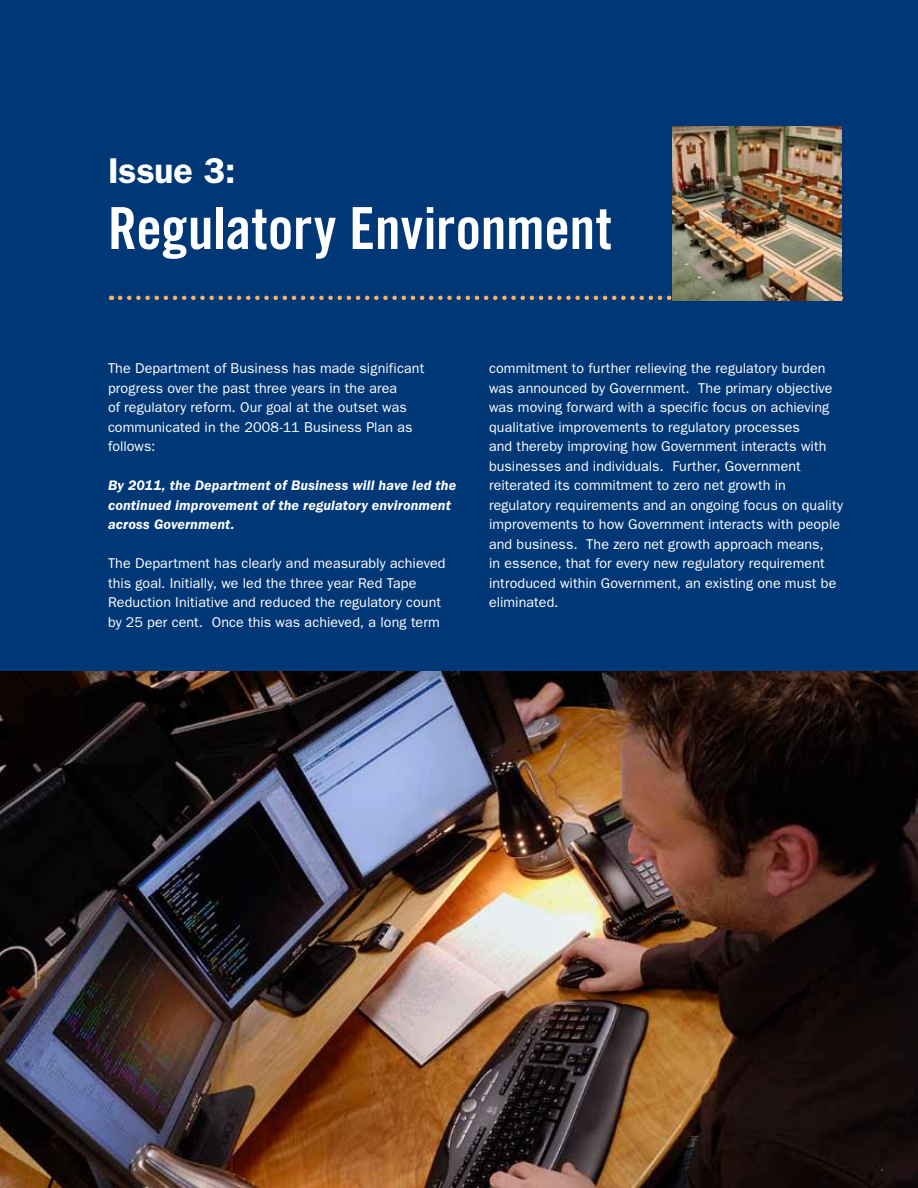
<style>
.page{position:relative;width:918px;height:1188px;background:#fff}
.page>*{position:absolute;margin:0;border:0;box-sizing:border-box;transform-origin:0 0}
.t1{font:58.05px "Trade Gothic LT Std Bd Cn 20";letter-spacing:-.005em;color:#fff}
.t2{font:600 36px "ITC Franklin Gothic Std";letter-spacing:-.005em;color:#fff}
.t3{font:14.25px/19.5px "ITC Franklin Gothic Std";letter-spacing:.005em;color:#fff}
.t4{font:italic 600 14.25px/19.5px "ITC Franklin Gothic Std";letter-spacing:.01em;color:#fff}
</style>
<div class="page">
<div style="left:0;top:0;width:918px;height:672px;background:#003877"></div>
<svg style="left:120px;top:296px;width:552px;height:4px"></svg>
<img style="left:672px;top:126px;width:169px;height:174px">
<img style="left:0;top:672px;width:918px;height:516px">
<h2 class="t2" style="left:108px;top:149px;width:129px">Issue 3:</h2>
<h1 class="t1" style="left:108px;top:193px;width:505px">Regulatory Environment</h1>
<p class="t3" style="left:108px;top:359px;width:318px">The Department of Business has made significant progress over the past three years in the area<br>of regulatory reform. Our goal at the outset was communicated in the 2008-11 Business Plan as follows:</p>
<p class="t4" style="left:108px;top:476px;width:350px">By 2011, the Department of Business will have led the continued improvement of the regulatory environment across Government.</p>
<p class="t3" style="left:108px;top:554px;width:339px">The Department has clearly and measurably achieved this goal. Initially, we led the three year Red Tape Reduction Initiative and reduced the regulatory count by 25 per cent. Once this was achieved, a long term</p>
<p class="t3" style="left:489px;top:359px;width:355px">commitment to further relieving the regulatory burden was announced by Government. The primary objective was moving forward with a specific focus on achieving qualitative improvements to regulatory processes<br>and thereby improving how Government interacts with businesses and individuals. Further, Government reiterated its commitment to zero net growth in regulatory requirements and an ongoing focus on quality improvements to how Government interacts with people and business. The zero net growth approach means,<br>in essence, that for every new regulatory requirement introduced within Government, an existing one must be eliminated.</p>
</div>
